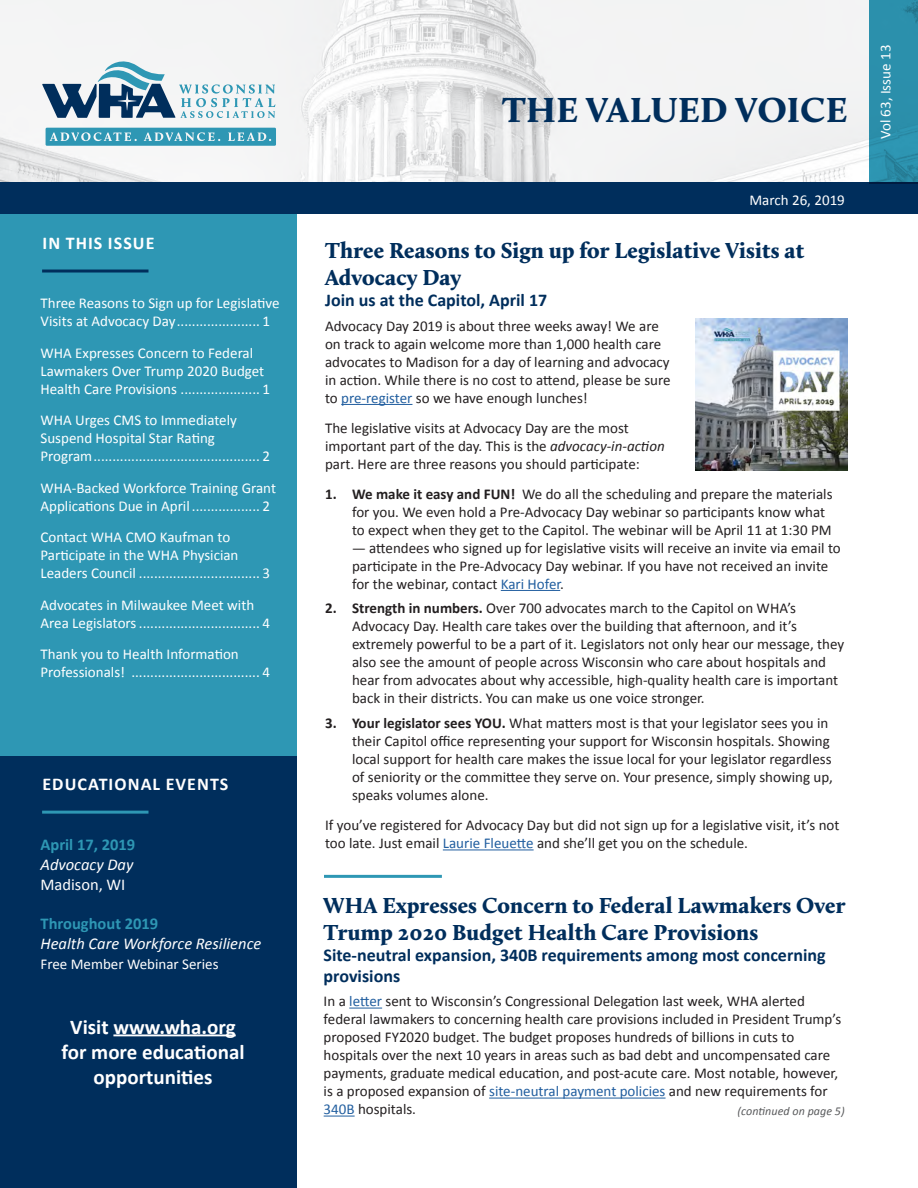
<style>
.page{position:relative;width:918px;height:1188px;background:#fff}
.page>*{position:absolute;margin:0;border:0;box-sizing:border-box;transform-origin:0 0}
.t1{font:900 36px "Calluna";letter-spacing:.015em;color:#002e5c}
.Headline{font:900 22.5px/27px "Calluna";letter-spacing:.005em;color:#002e5c}
.t2{font:700 21px/25.2px "Calibri";color:#fff;text-align:center}
.Subhead{font:700 18px/21px "Calibri";color:#002e5c}
.t3{font:700 18px "Calibri";letter-spacing:.06em;color:#fff}
.t4{font:italic 16.5px "Calibri";color:#fff}
.t5{font:700 16.5px "Calibri";color:#2e97b4}
.t6{font:16.5px "Calibri";color:#fff}
.Body_Copy{font:15px/18px "Calibri";color:#231f20}
.t7{font:15px/18px "Calibri";color:#fff}
.Continued{font:italic 12px "Calibri";letter-spacing:.005em;color:#58595b}
.s1{color:#215e9f}
.s2{font-style:italic}
.s3{font-weight:700}
.s4{font-family:"Calluna Sans"}
</style>
<div class="page">
<img style="left:0;top:0;width:869px;height:183px">
<svg style="left:46px;top:128px;width:230px;height:18px"></svg>
<svg style="left:42px;top:56px;width:233px;height:62px"></svg>
<div style="left:0;top:183px;width:918px;height:31px;background:#002e5c"></div>
<div style="left:869px;top:0;width:49px;height:184px;background:#2b90ac"></div>
<div style="left:0;top:214px;width:297px;height:591px;background:#2e97b4"></div>
<div style="left:0;top:756px;width:297px;height:432px;background:#002e5c"></div>
<hr style="left:42px;top:270px;width:106px;height:3px;background:#002e5c">
<hr style="left:341px;top:404px;width:71px;height:1px;background:#215e9f">
<hr style="left:501px;top:590px;width:59px;height:1px;background:#215e9f">
<hr style="left:443px;top:849px;width:91px;height:1px;background:#215e9f">
<hr style="left:349px;top:1008px;width:33px;height:1px;background:#215e9f">
<hr style="left:489px;top:1098px;width:177px;height:1px;background:#215e9f">
<hr style="left:324px;top:1116px;width:31px;height:1px;background:#215e9f">
<hr style="left:324px;top:875px;width:118px;height:3px;background:#2e97b4">
<hr style="left:42px;top:811px;width:106px;height:3px;background:#2e97b4">
<hr style="left:113px;top:1034px;width:123px;height:2px;background:#fff">
<img style="left:696px;top:319px;width:152px;height:152px">
<p class="t1" style="left:502px;top:87px;width:347px">THE VALUED VOICE</p>
<p class="t7" style="left:749px;top:190px;width:97px">March 26, 2019</p>
<p class="t3" style="left:42px;top:231px;width:114px">IN THIS ISSUE</p>
<p class="Headline" style="left:325px;top:237px;width:481px">Three Reasons to Sign up for Legislative Visits at<br>Advocacy Day</p>
<p class="Subhead" style="left:325px;top:289px;width:224px">Join us at the Capitol, April 17</p>
<p class="Body_Copy" style="left:325px;top:316px;width:347px">Advocacy Day 2019 is about three weeks away! We are on track to again welcome more than 1,000 health care advocates to Madison for a day of learning and advocacy in action. While there is no cost to attend, please be sure to <span class="s1">pre-register</span> so we have enough lunches!</p>
<p class="Body_Copy" style="left:325px;top:418px;width:341px">The legislative visits at Advocacy Day are the most important part of the day. This is the <span class="s2">advocacy-in-action </span>part. Here are three reasons you should participate:</p>
<p class="Body_Copy" style="left:352px;top:484px;width:482px;text-indent:-27px"><span class="s3">1. We make it easy and FUN!</span> We do all the scheduling and prepare the materials for you. We even hold a Pre-Advocacy Day webinar so participants know what to expect when they get to the Capitol. The webinar will be April 11 at 1:30 PM</p>
<p class="Body_Copy" style="left:352px;top:538px;width:490px"><span class="s4">—</span> attendees who signed up for legislative visits will receive an invite via email to participate in the Pre-Advocacy Day webinar. If you have not received an invite for the webinar, contact <span class="s1">Kari Hofer</span>.</p>
<p class="Body_Copy" style="left:352px;top:599px;width:494px;text-indent:-27px"><span class="s3">2. Strength in numbers.</span> Over 700 advocates march to the Capitol on WHA’s Advocacy Day. Health care takes over the building that afternoon, and it’s extremely powerful to be a part of it. Legislators not only hear our message, they also see the amount of people across Wisconsin who care about hospitals and hear from advocates about why accessible, high-quality health care is important back in their districts. You can make us one voice stronger.</p>
<p class="Body_Copy" style="left:352px;top:714px;width:482px;text-indent:-27px"><span class="s3">3. Your legislator sees YOU.</span> What matters most is that your legislator sees you in their Capitol office representing your support for Wisconsin hospitals. Showing local support for health care makes the issue local for your legislator regardless of seniority or the committee they serve on. Your presence, simply showing up, speaks volumes alone.</p>
<p class="Body_Copy" style="left:325px;top:816px;width:516px">If you’ve registered for Advocacy Day but did not sign up for a legislative visit, it’s not too late. Just email <span class="s1">Laurie Fleuette</span> and she’ll get you on the schedule.</p>
<p class="t7" style="left:40px;top:294px;width:241px">Three Reasons to Sign up for Legislative<br>Visits at Advocacy Day...................... 1</p>
<p class="t7" style="left:41px;top:343px;width:231px">WHA Expresses Concern to Federal<br>Lawmakers Over Trump 2020 Budget<br>Health Care Provisions ..................... 1</p>
<p class="t7" style="left:41px;top:411px;width:231px">WHA Urges CMS to Immediately<br>Suspend Hospital Star Rating<br>Program............................................ 2</p>
<p class="t7" style="left:41px;top:478px;width:237px">WHA-Backed Workforce Training Grant<br>Applications Due in April .................. 2</p>
<p class="t7" style="left:41px;top:528px;width:231px">Contact WHA CMO Kaufman to<br>Participate in the WHA Physician<br>Leaders Council ................................ 3</p>
<p class="t7" style="left:41px;top:595px;width:231px">Advocates in Milwaukee Meet with<br>Area Legislators ................................ 4</p>
<p class="t7" style="left:41px;top:645px;width:231px">Thank you to Health Information<br>Professionals! .................................. 4</p>
<p class="t3" style="left:42px;top:773px;width:188px">EDUCATIONAL EVENTS</p>
<p class="t5" style="left:40px;top:834px;width:96px">April 17, 2019</p>
<p class="t4" style="left:40px;top:854px;width:94px">Advocacy Day</p>
<p class="t6" style="left:40px;top:874px;width:86px">Madison, WI</p>
<p class="t5" style="left:40px;top:913px;width:119px">Throughout 2019</p>
<p class="t4" style="left:40px;top:933px;width:222px">Health Care Workforce Resilience</p>
<p class="t7" style="left:40px;top:954px;width:180px">Free Member Webinar Series</p>
<p class="Headline" style="left:324px;top:891px;width:523px">WHA Expresses Concern to Federal Lawmakers Over<br>Trump 2020 Budget Health Care Provisions</p>
<p class="Subhead" style="left:324px;top:943px;width:504px">Site-neutral expansion, 340B requirements among most concerning provisions</p>
<p class="Body_Copy" style="left:324px;top:992px;width:519px">In a <span class="s1">letter</span> sent to Wisconsin’s Congressional Delegation last week, WHA alerted federal lawmakers to concerning health care provisions included in President Trump’s proposed FY2020 budget. The budget proposes hundreds of billions in cuts to hospitals over the next 10 years in areas such as bad debt and uncompensated care payments, graduate medical education, and post-acute care. Most notable, however, is a proposed expansion of <span class="s1">site-neutral payment policies</span> and new requirements for <span class="s1">340B</span> hospitals.</p>
<p class="t2" style="left:61px;top:1013px;width:185px">Visit www.wha.org for more educational opportunities</p>
<p class="Continued" style="left:738px;top:1104px;width:109px">(continued on page 5)</p>
<p class="t7" style="left:876px;top:139px;width:96px;rotate:-90deg">Vol 63, Issue 13</p>
</div>
